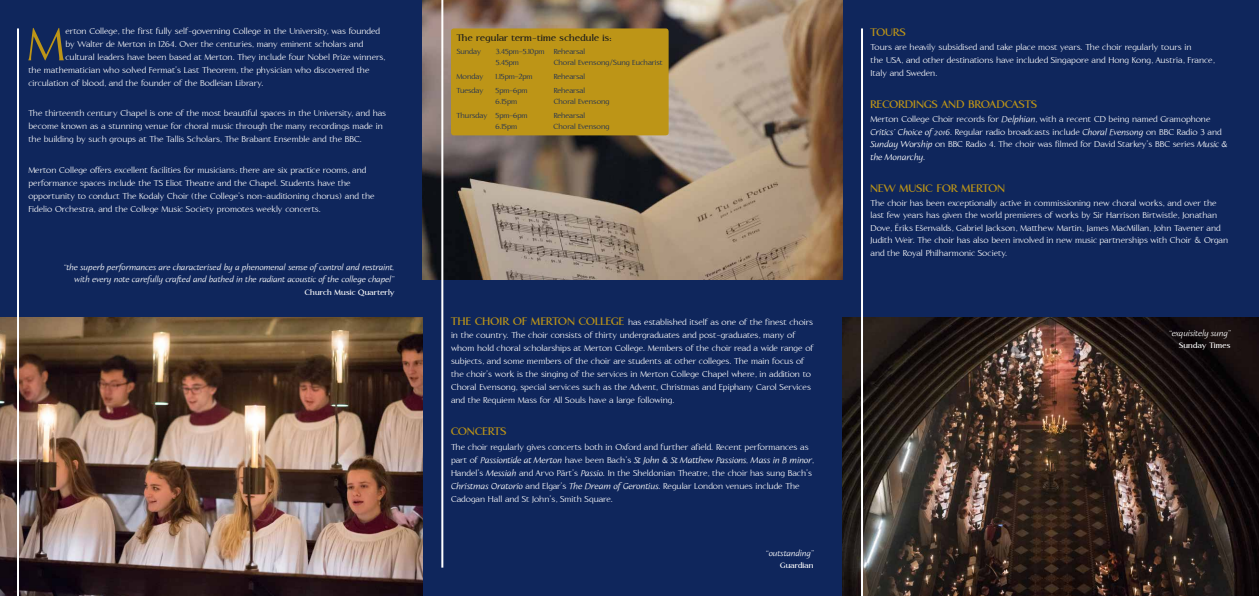
<style>
.page{position:relative;width:1259px;height:596px;background:#fff}
.page>*{position:absolute;margin:0;border:0;box-sizing:border-box;transform-origin:0 0}
.t1{font:59.3px "Aperto";color:#bd9517}
.t2{font:700 14px "Aperto";color:#bd9517}
.t3{font:700 12px "Aperto";color:#1d1d1b}
.t4{font:11px/13px "Aperto";color:#fff}
.t5{font:italic 10.5px/12px "Aperto";color:#fff;text-align:right}
.t6{font:700 10px "Aperto";color:#fff}
.t7{font:9.5px/11px "Aperto";color:#0f265c}
.s1{font-weight:700;font-size:14px;color:#bd9517}
.s2{font-style:italic}
</style>
<div class="page">
<div style="left:0;top:0;width:1259px;height:595px;background:#0f265c"></div>
<img style="left:0;top:317px;width:422px;height:278px">
<img style="left:842px;top:317px;width:417px;height:278px">
<img style="left:422px;top:0;width:420px;height:279px">
<div style="left:451px;top:28px;width:217px;height:107px;background:#bd9517;border-radius:3px"></div>
<hr style="left:861px;top:28px;width:2px;height:567px;background:#fff">
<hr style="left:441px;top:0;width:2px;height:567px;background:#fff">
<hr style="left:17px;top:28px;width:2px;height:567px;background:#fff">
<h1 class="t1" style="left:27px;top:18px;width:40px">M</h1>
<p class="t4" style="left:65px;top:25px;width:316px">erton College, the first fully self-governing College in the University, was founded</p>
<p class="t4" style="left:65px;top:38px;width:299px">by Walter de Merton in 1264. Over the centuries, many eminent scholars and</p>
<p class="t4" style="left:65px;top:51px;width:321px">cultural leaders have been based at Merton. They include four Nobel Prize winners,</p>
<p class="t4" style="left:28px;top:64px;width:343px">the mathematician who solved Fermat’s Last Theorem, the physician who discovered the</p>
<p class="t4" style="left:28px;top:77px;width:236px">circulation of blood, and the founder of the Bodleian Library.</p>
<p class="t4" style="left:28px;top:107px;width:359px">The thirteenth century Chapel is one of the most beautiful spaces in the University, and has become known as a stunning venue for choral music through the many recordings made in the building by such groups at The Tallis Scholars, The Brabant Ensemble and the BBC.</p>
<p class="t4" style="left:28px;top:163px;width:348px">Merton College offers excellent facilities for musicians: there are six practice rooms, and performance spaces include the TS Eliot Theatre and the Chapel. Students have the opportunity to conduct The Kodaly Choir (the College’s non-auditioning chorus) and the Fidelio Orchestra, and the College Music Society promotes weekly concerts.</p>
<p class="t5" style="left:64px;top:261px;width:332px">“the superb performances are characterised by a phenomenal sense of control and restraint, with every note carefully crafted and bathed in the radiant acoustic of the college chapel”</p>
<p class="t6" style="left:305px;top:285px;width:91px">Church Music Quarterly</p>
<p class="t3" style="left:457px;top:29px;width:157px">The regular term-time schedule is:</p>
<p class="t7" style="left:457px;top:47px;width:26px">Sunday</p>
<p class="t7" style="left:496px;top:47px;width:91px">3.45pm–5.10pm Rehearsal<br>5.45pm</p>
<p class="t7" style="left:554px;top:58px;width:111px">Choral Evensong/Sung Eucharist</p>
<p class="t7" style="left:456px;top:71px;width:28px">Monday</p>
<p class="t7" style="left:495px;top:71px;width:39px">1.15pm–2pm</p>
<p class="t7" style="left:554px;top:71px;width:33px">Rehearsal</p>
<p class="t7" style="left:457px;top:85px;width:28px">Tuesday</p>
<p class="t7" style="left:495px;top:85px;width:33px">5pm–6pm</p>
<p class="t7" style="left:554px;top:85px;width:33px">Rehearsal</p>
<p class="t7" style="left:495px;top:96px;width:23px">6.15pm</p>
<p class="t7" style="left:553px;top:96px;width:57px">Choral Evensong</p>
<p class="t7" style="left:456px;top:110px;width:72px">Thursday 5pm–6pm</p>
<p class="t7" style="left:553px;top:110px;width:33px">Rehearsal</p>
<p class="t7" style="left:495px;top:121px;width:23px">6.15pm</p>
<p class="t7" style="left:553px;top:121px;width:57px">Choral Evensong</p>
<p class="t4" style="left:451px;top:315px;width:364px"><span class="s1">THE CHOIR OF MERTON COLLEGE</span> has established itself as one of the finest choirs in the country. The choir consists of thirty undergraduates and post-graduates, many of whom hold choral scholarships at Merton College. Members of the choir read a wide range of subjects, and some members of the choir are students at other colleges. The main focus of the choir’s work is the singing of the services in Merton College Chapel where, in addition to Choral Evensong, special services such as the Advent, Christmas and Epiphany Carol Services and the Requiem Mass for All Souls have a large following.</p>
<p class="t2" style="left:451px;top:422px;width:57px">CONCERTS</p>
<p class="t4" style="left:451px;top:440px;width:364px">The choir regularly gives concerts both in Oxford and further afield. Recent performances as part of <span class="s2">Passiontide at Merton</span> have been Bach’s <span class="s2">St John &amp; St Matthew Passions, Mass in B minor</span>, Handel’s <span class="s2">Messiah</span> and Arvo Pärt’s <span class="s2">Passio</span>. In the Sheldonian Theatre, the choir has sung Bach’s <span class="s2">Christmas Oratorio</span> and Elgar’s <span class="s2">The Dream of Gerontius</span>. Regular London venues include The Cadogan Hall and St John’s, Smith Square.</p>
<p class="t5" style="left:766px;top:546px;width:49px">“outstanding”</p>
<p class="t6" style="left:780px;top:558px;width:35px">Guardian</p>
<p class="t2" style="left:870px;top:23px;width:37px">TOURS</p>
<p class="t4" style="left:870px;top:41px;width:346px">Tours are heavily subsidised and take place most years. The choir regularly tours in<br>the USA, and other destinations have included Singapore and Hong Kong, Austria, France,<br>Italy and Sweden.</p>
<p class="t2" style="left:870px;top:95px;width:168px">RECORDINGS AND BROADCASTS</p>
<p class="t4" style="left:870px;top:113px;width:359px;line-height:12.5px">Merton College Choir records for <span class="s2">Delphian</span>, with a recent CD being named Gramophone <span class="s2">Critics’ Choice of 2016</span>. Regular radio broadcasts include <span class="s2">Choral Evensong</span> on BBC Radio 3 and <span class="s2">Sunday Worship</span> on BBC Radio 4. The choir was filmed for David Starkey’s BBC series <span class="s2">Music &amp; the Monarchy</span>.</p>
<p class="t2" style="left:870px;top:179px;width:136px">NEW MUSIC FOR MERTON</p>
<p class="t4" style="left:870px;top:197px;width:359px;line-height:12.5px">The choir has been exceptionally active in commissioning new choral works, and over the last few years has given the world premieres of works by Sir Harrison Birtwistle, Jonathan Dove, E¯riks Ešenvalds, Gabriel Jackson, Matthew Martin, James MacMillan, John Tavener and Judith Weir. The choir has also been involved in new music partnerships with Choir &amp; Organ and the Royal Philharmonic Society.</p>
<p class="t5" style="left:1169px;top:328px;width:63px">“exquisitely sung”</p>
<p class="t6" style="left:1179px;top:339px;width:53px">Sunday Times</p>
</div>
